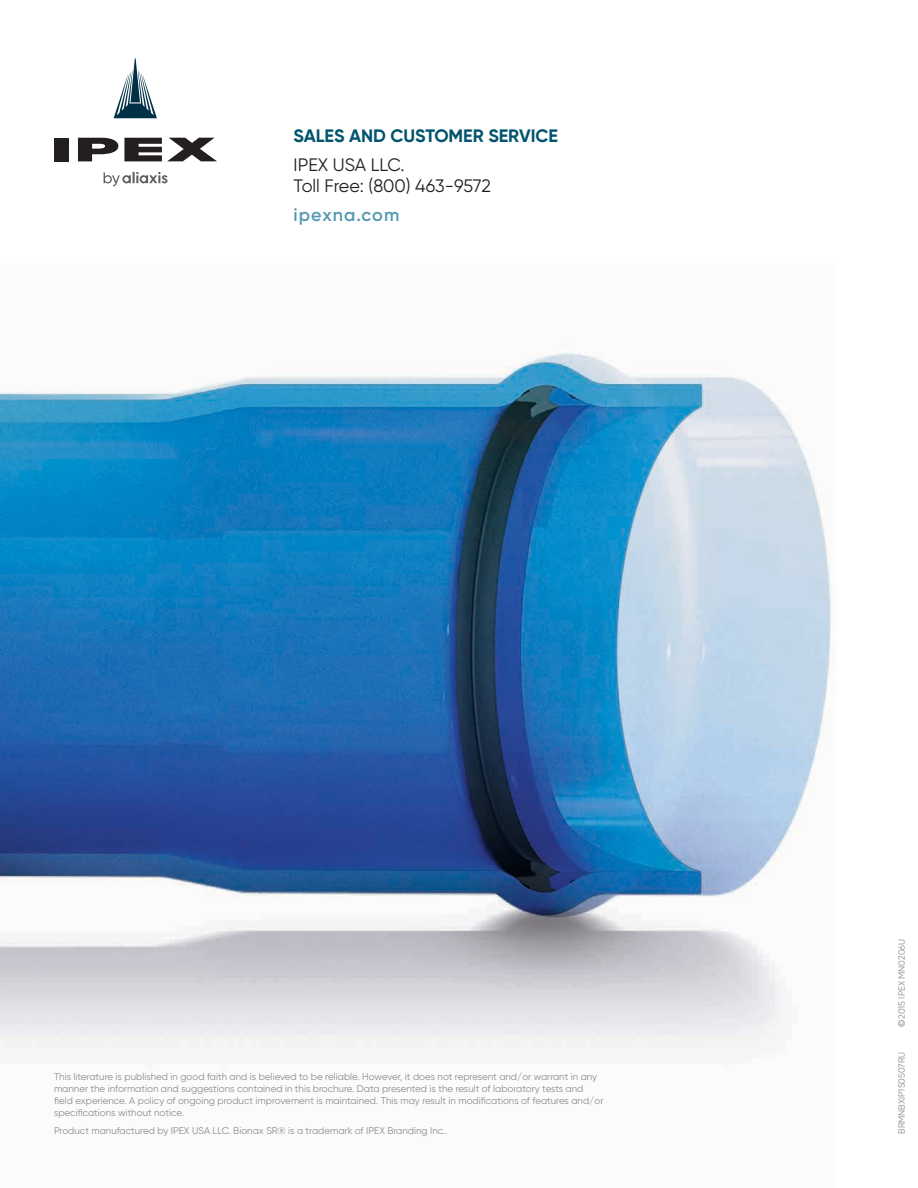
<style>
.page{position:relative;width:918px;height:1188px;background:#fff}
.page>*{position:absolute;margin:0;border:0;box-sizing:border-box;transform-origin:0 0}
.t1{font:18px/21.6px "Gilroy";color:#231f20}
.t2{font:700 18px "Gilroy";color:#00546e}
.t3{font:600 18px "Gilroy";letter-spacing:.06em;color:#5399af}
.t4{font:9.75px/11.7px "Gilroy";color:#8a8c8e}
.t5{font:9px "Gilroy";color:#8a8c8e}
.s1{font-family:"Helvetica Neue LT Std";font-weight:500}
</style>
<div class="page">
<img style="left:0;top:344px;width:832px;height:703px">
<div style="left:54px;top:138px;width:14px;height:23px;background:#231f20"></div>
<svg style="left:78px;top:138px;width:40px;height:23px"></svg>
<svg style="left:124px;top:138px;width:93px;height:23px"></svg>
<svg style="left:114px;top:58px;width:43px;height:60px"></svg>
<svg style="left:104px;top:172px;width:64px;height:14px"></svg>
<h1 class="t2" style="left:294px;top:125px;width:266px">SALES AND CUSTOMER SERVICE</h1>
<h1 class="t1" style="left:294px;top:153px;width:199px">IPEX USA LLC.<br>Toll Free: (800) 463-9572</h1>
<h1 class="t3" style="left:294px;top:203px;width:107px">ipexna.com</h1>
<p class="t4" style="left:54px;top:1071px;width:551px">This literature is published in good faith and is believed to be reliable. However, it does not represent and/or warrant in any manner the information and suggestions contained in this brochure. Data presented is the result of laboratory tests and field experience. A policy of ongoing product improvement is maintained. This may result in modifications of features and/or specifications without notice.</p>
<p class="t4" style="left:54px;top:1125px;width:395px">Product manufactured by IPEX USA LLC. Bionax SR® is a trademark of IPEX Branding Inc..</p>
<p class="t5" style="left:896px;top:1027px;width:90px;rotate:-90deg"><span class="s1">©</span> 2015 IPEX MN0206U</p>
<p class="t5" style="left:896px;top:1134px;width:84px;rotate:-90deg">BRMNBXIP150507RU</p>
</div>
